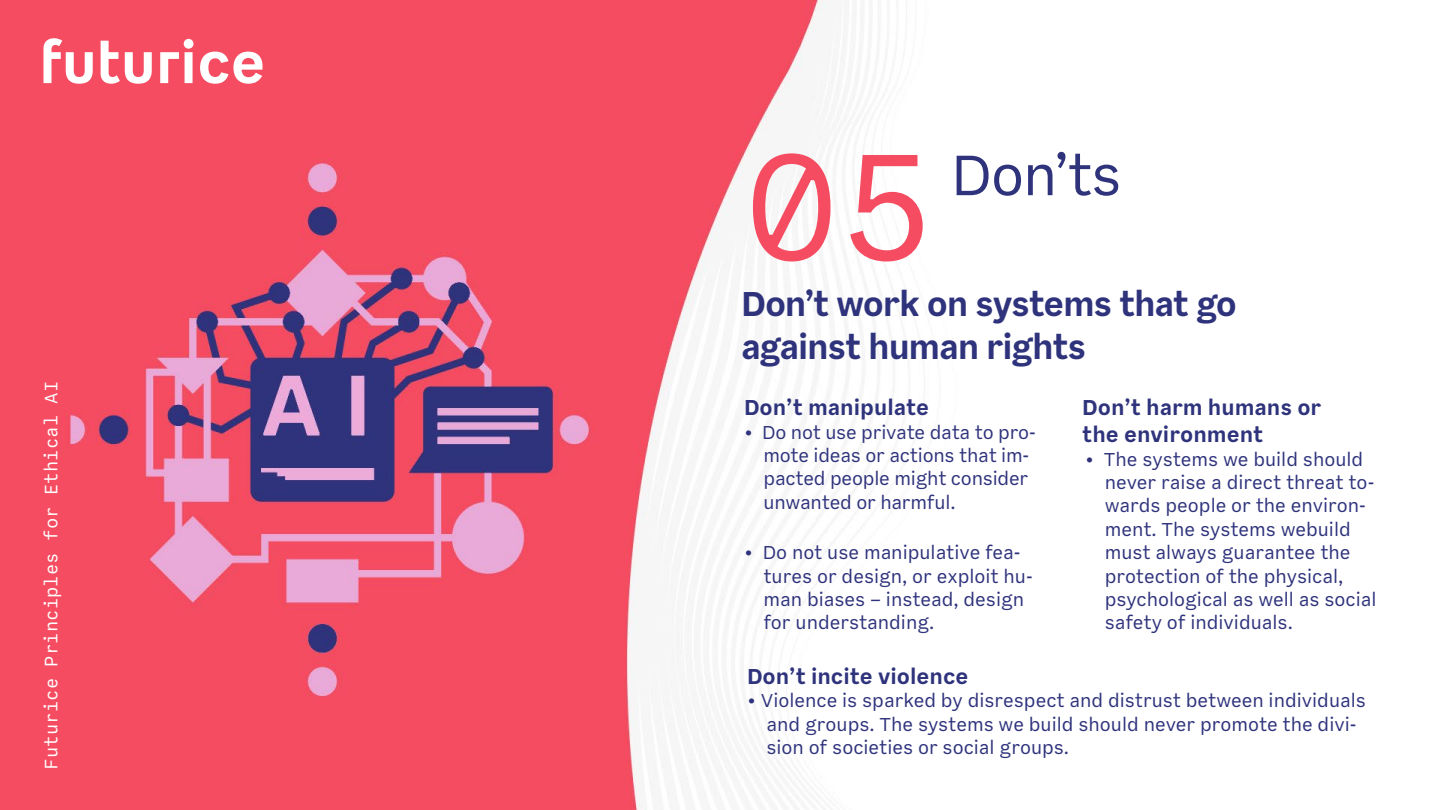
<style>
.page{position:relative;width:1440px;height:810px;background:#fff}
.page>*{position:absolute;margin:0;border:0;box-sizing:border-box;transform-origin:0 0}
.t1{font:157.57px "Futurice Monospaced";color:#f54c61}
.t2{font:59.25px "Futurice";color:#2f337c}
.t3{font:700 36px/43.2px "Futurice";letter-spacing:-.035em;color:#2f337c}
.t4{font:700 22.5px/27px "Futurice";color:#2f337c}
.t5{font:19.5px/23.4px "Futurice";color:#2f337c}
.t6{font:18.75px "Futurice Monospaced";color:#fff}
</style>
<div class="page">
<img style="left:0;top:0;width:930px;height:810px">
<svg style="left:44px;top:38px;width:219px;height:46px"></svg>
<p class="t6" style="left:40px;top:770px;width:390px;rotate:-90deg">Futurice Principles for Ethical AI</p>
<h1 class="t1" style="left:744px;top:114px;width:194px">05</h1>
<h2 class="t2" style="left:951px;top:141px;width:172px">Don’ts</h2>
<h3 class="t3" style="left:741px;top:283px;width:498px">Don’t work on systems that go against human rights</h3>
<p class="t4" style="left:744px;top:395px;width:187px">Don’t manipulate</p>
<p class="t5" style="left:764px;top:421px;width:274px;text-indent:-20px">• Do not use private data to pro&shy;mote ideas or actions that im&shy;pacted people might consider unwanted or harmful.</p>
<p class="t5" style="left:764px;top:541px;width:271px;text-indent:-20px">• Do not use manipulative fea&shy;tures or design, or exploit hu&shy;man biases – instead, design for understanding.</p>
<p class="t4" style="left:1082px;top:395px;width:241px">Don’t harm humans or the environment</p>
<p class="t5" style="left:1105px;top:448px;width:273px;text-indent:-20px">• The systems we build should never raise a direct threat to&shy;wards people or the environ&shy;ment. The systems webuild must always guarantee the protection of the physical, psychological as well as social safety of individuals.</p>
<p class="t4" style="left:747px;top:663px;width:223px">Don’t incite violence</p>
<p class="t5" style="left:766px;top:690px;width:601px;text-indent:-20px">• Violence is sparked by disrespect and distrust between individuals and groups. The systems we build should never promote the divi&shy;sion of societies or social groups.</p>
</div>
